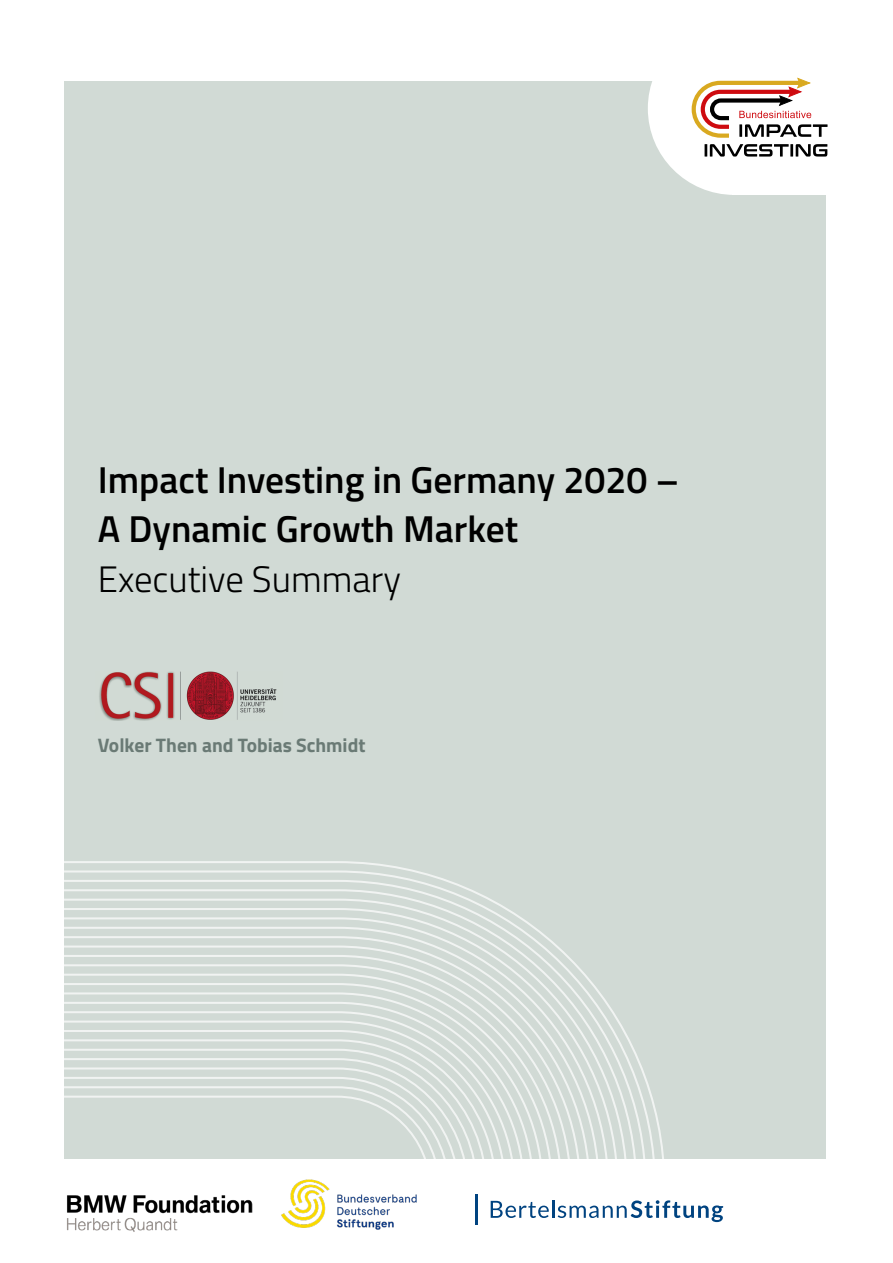
<style>
.page{position:relative;width:893px;height:1263px;background:#fff}
.page>*{position:absolute;margin:0;border:0;box-sizing:border-box;transform-origin:0 0}
.t1{font:600 37.5px/49.5px "Titillium Web";color:#000}
.t2{font:300 36.75px "Titillium Web";color:#000}
.t3{font:700 19.5px "Titillium Web";color:#6a7a75}
</style>
<div class="page">
<div style="left:64px;top:81px;width:761px;height:1078px;background:#d1dad5"></div>
<svg style="left:64px;top:869px;width:593px;height:290px"></svg>
<svg style="left:64px;top:879px;width:584px;height:280px"></svg>
<svg style="left:64px;top:888px;width:574px;height:271px"></svg>
<svg style="left:64px;top:898px;width:565px;height:261px"></svg>
<svg style="left:64px;top:907px;width:556px;height:252px"></svg>
<svg style="left:64px;top:916px;width:546px;height:243px"></svg>
<svg style="left:64px;top:926px;width:537px;height:233px"></svg>
<svg style="left:64px;top:935px;width:527px;height:224px"></svg>
<svg style="left:64px;top:944px;width:518px;height:215px"></svg>
<svg style="left:64px;top:954px;width:509px;height:205px"></svg>
<svg style="left:64px;top:963px;width:499px;height:196px"></svg>
<svg style="left:64px;top:973px;width:490px;height:186px"></svg>
<svg style="left:64px;top:982px;width:481px;height:177px"></svg>
<svg style="left:64px;top:991px;width:471px;height:168px"></svg>
<svg style="left:64px;top:1001px;width:462px;height:158px"></svg>
<svg style="left:64px;top:1010px;width:452px;height:149px"></svg>
<svg style="left:64px;top:1019px;width:443px;height:140px"></svg>
<svg style="left:64px;top:1029px;width:434px;height:130px"></svg>
<svg style="left:64px;top:1038px;width:424px;height:121px"></svg>
<svg style="left:64px;top:1048px;width:415px;height:177px"></svg>
<svg style="left:64px;top:1057px;width:405px;height:168px"></svg>
<svg style="left:64px;top:1066px;width:396px;height:159px"></svg>
<svg style="left:64px;top:1076px;width:387px;height:149px"></svg>
<svg style="left:64px;top:1085px;width:377px;height:140px"></svg>
<svg style="left:64px;top:1094px;width:368px;height:131px"></svg>
<div style="left:648px;top:22px;width:173px;height:173px;background:#fff;border-radius:50%"></div>
<div style="left:733px;top:22px;width:160px;height:173px;background:#fff"></div>
<svg style="left:691px;top:78px;width:136px;height:79px"></svg>
<img style="left:99px;top:672px;width:178px;height:48px">
<img style="left:274px;top:1170px;width:163px;height:60px">
<div style="left:475px;top:1194px;width:249px;height:30px;background:#fff"></div>
<svg style="left:491px;top:1200px;width:232px;height:22px"></svg>
<hr style="left:475px;top:1194px;width:2px;height:30px;background:#004380">
<img style="left:67px;top:1194px;width:186px;height:38px">
<p class="t1" style="left:98px;top:453px;width:583px">Impact Investing in Germany 2020 –<br>A Dynamic Growth Market</p>
<p class="t2" style="left:98px;top:552px;width:305px">Executive Summary</p>
<p class="t3" style="left:98px;top:730px;width:269px">Volker Then and Tobias Schmidt</p>
</div>
